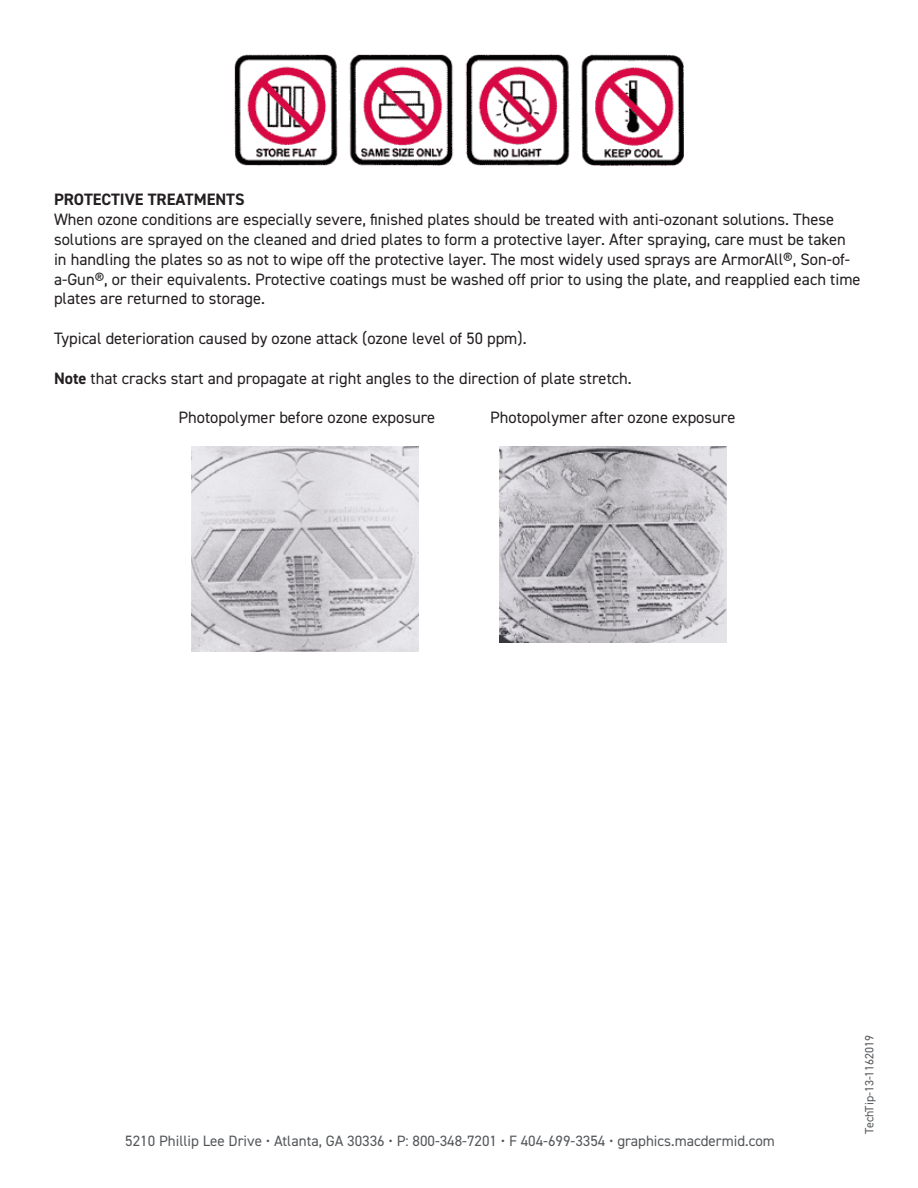
<style>
.page{position:relative;width:918px;height:1188px;background:#fff}
.page>*{position:absolute;margin:0;border:0;box-sizing:border-box;transform-origin:0 0}
.Body_Text{font:16.5px/19.8px "DIN2014";color:#231f20}
.Heading_2{font:700 16.5px "DIN2014";color:#231f20}
.t1{font:15px "DIN2014";color:#54575a}
.t2{font:12px "DIN2014";color:#54575a}
.s1{font-weight:700}
</style>
<div class="page">
<img style="left:235px;top:54px;width:448px;height:112px">
<img style="left:191px;top:446px;width:227px;height:205px">
<img style="left:500px;top:446px;width:227px;height:196px">
<p class="Heading_2" style="left:54px;top:189px;width:192px">PROTECTIVE TREATMENTS</p>
<p class="Body_Text" style="left:54px;top:209px;width:808px">When ozone conditions are especially severe, finished plates should be treated with anti-ozonant solutions. These solutions are sprayed on the cleaned and dried plates to form a protective layer. After spraying, care must be taken in handling the plates so as not to wipe off the protective layer. The most widely used sprays are ArmorAll®, Son-of&shy;a-Gun®, or their equivalents. Protective coatings must be washed off prior to using the plate, and reapplied each time plates are returned to storage.</p>
<p class="Body_Text" style="left:54px;top:328px;width:474px">Typical deterioration caused by ozone attack (ozone level of 50 ppm).</p>
<p class="Body_Text" style="left:54px;top:368px;width:579px"><span class="s1">Note</span> that cracks start and propagate at right angles to the direction of plate stretch.</p>
<p class="Body_Text" style="left:178px;top:407px;width:258px">Photopolymer before ozone exposure</p>
<p class="Body_Text" style="left:490px;top:407px;width:247px">Photopolymer after ozone exposure</p>
<p class="t1" style="left:125px;top:1131px;width:651px">5210 Phillip Lee Drive • Atlanta, GA 30336 • P: 800-348-7201 • F 404-699-3354 • graphics.macdermid.com</p>
<p class="t2" style="left:862px;top:1134px;width:101px;rotate:-90deg">TechTip-13-1162019</p>
</div>
